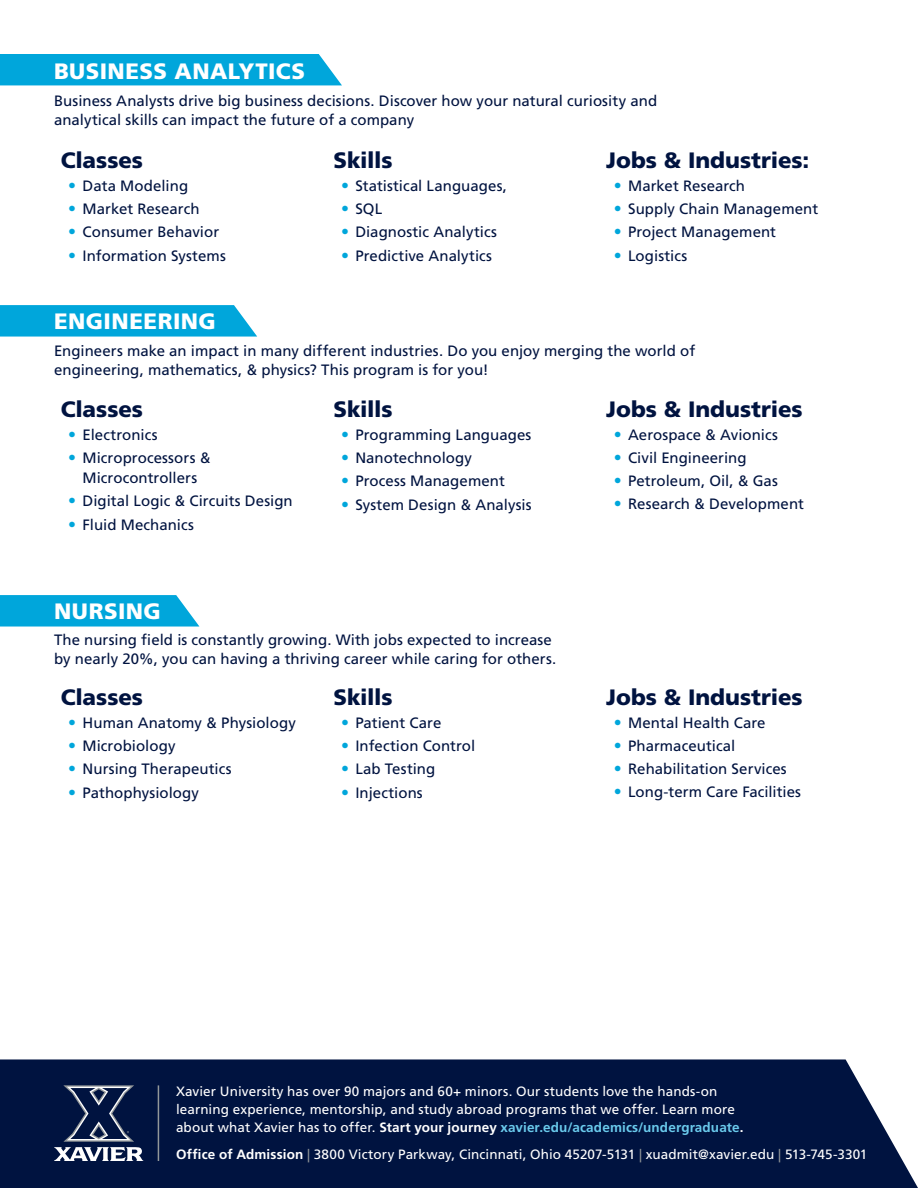
<style>
.page{position:relative;width:918px;height:1188px;background:#fff}
.page>*{position:absolute;margin:0;border:0;box-sizing:border-box;transform-origin:0 0}
.t1{font:900 22.2px "Frutiger LT Pro";letter-spacing:-.005em;color:#001340}
.t2{font:900 22.2px "Frutiger LT Pro";letter-spacing:.02em;color:#fff}
.t3{font:15px/19.5px "Frutiger LT Pro";color:#001340}
.t4{font:13.5px/18px "Frutiger LT Pro";letter-spacing:.005em;color:#fff}
.s1{font-size:15.9px;color:#00a6db}
.s2{font-weight:700}
.s3{font-weight:700;color:#6acaec}
.s4{color:#929799}
</style>
<div class="page">
<div style="left:0;top:1059px;width:918px;height:129px;background:#001340"></div>
<div style="left:0;top:54px;width:342px;height:31px;background:#00a6db"></div>
<svg style="left:0;top:305px;width:257px;height:32px;background:#0fabdd"></svg>
<svg style="left:0;top:595px;width:199px;height:32px;background:#12acdd"></svg>
<svg style="left:54px;top:1085px;width:90px;height:76px;background:#354466"></svg>
<hr style="left:158px;top:1085px;width:1px;height:76px;background:#929799">
<h1 class="t2" style="left:54px;top:58px;width:252px">BUSINESS ANALYTICS</h1>
<p class="t3" style="left:54px;top:91px;width:605px">Business Analysts drive big business decisions. Discover how your natural curiosity and analytical skills can impact the future of a company</p>
<h1 class="t1" style="left:61px;top:147px;width:84px">Classes</h1>
<p class="t3" style="left:68px;top:176px;width:121px"><span class="s1">•</span> Data Modeling</p>
<p class="t3" style="left:68px;top:199px;width:133px"><span class="s1">•</span> Market Research</p>
<p class="t3" style="left:68px;top:222px;width:152px"><span class="s1">•</span> Consumer Behavior</p>
<p class="t3" style="left:68px;top:246px;width:159px"><span class="s1">•</span> Information Systems</p>
<h1 class="t1" style="left:334px;top:147px;width:61px">Skills</h1>
<p class="t3" style="left:341px;top:176px;width:167px"><span class="s1">•</span> Statistical Languages,</p>
<p class="t3" style="left:341px;top:199px;width:43px"><span class="s1">•</span> SQL</p>
<p class="t3" style="left:341px;top:222px;width:157px"><span class="s1">•</span> Diagnostic Analytics</p>
<p class="t3" style="left:341px;top:246px;width:152px"><span class="s1">•</span> Predictive Analytics</p>
<h1 class="t1" style="left:606px;top:147px;width:205px">Jobs &amp; Industries:</h1>
<p class="t3" style="left:614px;top:176px;width:133px"><span class="s1">•</span> Market Research</p>
<p class="t3" style="left:614px;top:199px;width:206px"><span class="s1">•</span> Supply Chain Management</p>
<p class="t3" style="left:614px;top:222px;width:164px"><span class="s1">•</span> Project Management</p>
<p class="t3" style="left:614px;top:246px;width:75px"><span class="s1">•</span> Logistics</p>
<h1 class="t2" style="left:54px;top:308px;width:163px">ENGINEERING</h1>
<p class="t3" style="left:54px;top:341px;width:643px">Engineers make an impact in many different industries. Do you enjoy merging the world of engineering, mathematics, &amp; physics? This program is for you!</p>
<h1 class="t1" style="left:61px;top:396px;width:84px">Classes</h1>
<p class="t3" style="left:68px;top:425px;width:91px"><span class="s1">•</span> Electronics</p>
<p class="t3" style="left:68px;top:448px;width:144px;text-align:center"><span class="s1">•</span> Microprocessors &amp;<br>Microcontrollers</p>
<p class="t3" style="left:68px;top:491px;width:226px"><span class="s1">•</span> Digital Logic &amp; Circuits Design</p>
<p class="t3" style="left:68px;top:515px;width:127px"><span class="s1">•</span> Fluid Mechanics</p>
<h1 class="t1" style="left:334px;top:396px;width:61px">Skills</h1>
<p class="t3" style="left:341px;top:425px;width:192px"><span class="s1">•</span> Programming Languages</p>
<p class="t3" style="left:341px;top:448px;width:132px"><span class="s1">•</span> Nanotechnology</p>
<p class="t3" style="left:341px;top:471px;width:165px"><span class="s1">•</span> Process Management</p>
<p class="t3" style="left:341px;top:495px;width:192px"><span class="s1">•</span> System Design &amp; Analysis</p>
<h1 class="t2" style="left:54px;top:597px;width:108px">NURSING</h1>
<p class="t3" style="left:54px;top:630px;width:504px">The nursing field is constantly growing. With jobs expected to increase by nearly 20%, you can having a thriving career while caring for others.</p>
<h1 class="t1" style="left:61px;top:684px;width:84px">Classes</h1>
<p class="t3" style="left:68px;top:713px;width:229px"><span class="s1">•</span> Human Anatomy &amp; Physiology</p>
<p class="t3" style="left:68px;top:736px;width:109px"><span class="s1">•</span> Microbiology</p>
<p class="t3" style="left:68px;top:759px;width:165px"><span class="s1">•</span> Nursing Therapeutics</p>
<p class="t3" style="left:68px;top:783px;width:132px"><span class="s1">•</span> Pathophysiology</p>
<h1 class="t1" style="left:334px;top:684px;width:61px">Skills</h1>
<p class="t3" style="left:341px;top:713px;width:102px"><span class="s1">•</span> Patient Care</p>
<p class="t3" style="left:341px;top:736px;width:136px"><span class="s1">•</span> Infection Control</p>
<p class="t3" style="left:341px;top:759px;width:96px"><span class="s1">•</span> Lab Testing</p>
<p class="t3" style="left:341px;top:783px;width:83px"><span class="s1">•</span> Injections</p>
<h1 class="t1" style="left:606px;top:396px;width:198px">Jobs &amp; Industries</h1>
<p class="t3" style="left:614px;top:425px;width:166px"><span class="s1">•</span> Aerospace &amp; Avionics</p>
<p class="t3" style="left:614px;top:448px;width:134px"><span class="s1">•</span> Civil Engineering</p>
<p class="t3" style="left:614px;top:471px;width:166px"><span class="s1">•</span> Petroleum, Oil, &amp; Gas</p>
<p class="t3" style="left:614px;top:494px;width:192px"><span class="s1">•</span> Research &amp; Development</p>
<h1 class="t1" style="left:606px;top:684px;width:198px">Jobs &amp; Industries</h1>
<p class="t3" style="left:614px;top:713px;width:153px"><span class="s1">•</span> Mental Health Care</p>
<p class="t3" style="left:614px;top:736px;width:123px"><span class="s1">•</span> Pharmaceutical</p>
<p class="t3" style="left:614px;top:759px;width:175px"><span class="s1">•</span> Rehabilitation Services</p>
<p class="t3" style="left:614px;top:782px;width:189px"><span class="s1">•</span> Long-term Care Facilities</p>
<p class="t4" style="left:176px;top:1082px;width:569px">Xavier University has over 90 majors and 60+ minors. Our students love the hands-on learning experience, mentorship, and study abroad programs that we offer. Learn more about what Xavier has to offer. <span class="s2">Start your journey</span> <span class="s3">xavier.edu/academics/undergraduate</span><span class="s2">.</span></p>
<p class="t4" style="left:176px;top:1146px;width:693px"><span class="s2">Office of Admission</span> <span class="s4">|</span> 3800 Victory Parkway, Cincinnati, Ohio 45207-5131 <span class="s4">|</span> xuadmit@xavier.edu <span class="s4">|</span> 513-745-3301</p>
</div>
